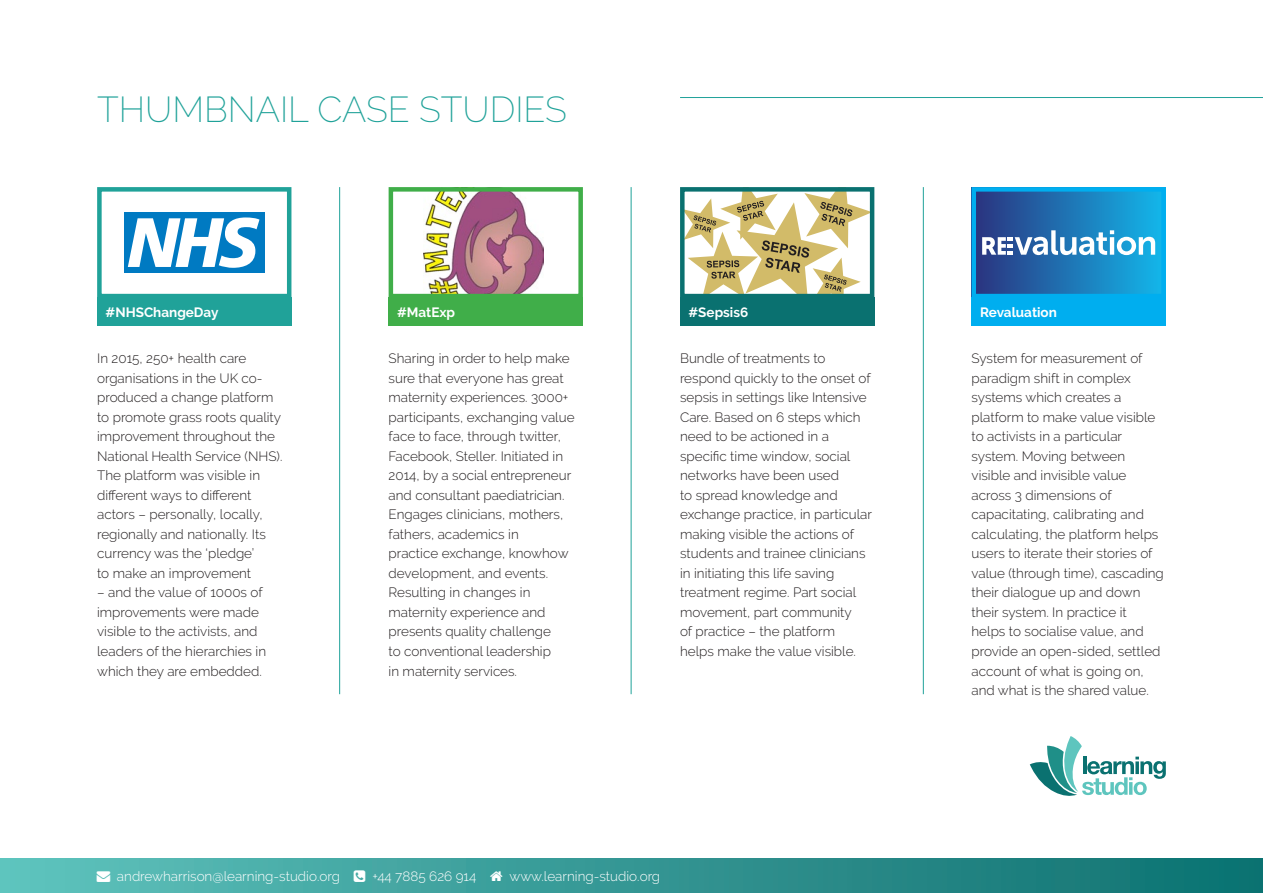
<style>
.page{position:relative;width:1263px;height:893px;background:#fff}
.page>*{position:absolute;margin:0;border:0;box-sizing:border-box;transform-origin:0 0}
.Section_Titles{font:200 36px "Raleway";color:#20a299}
.t1{font:300 13.5px/19.5px "Raleway";color:#231f20}
.t2{font:300 13.5px "Raleway";color:#fff}
.Blocky_titles{font:700 13.5px "Raleway";color:#fff}
</style>
<div class="page">
<div style="left:0;top:859px;width:1263px;height:34px;background:linear-gradient(to right,#5fc1bc,#0c6f6f)"></div>
<svg style="left:1030px;top:736px;width:136px;height:60px"></svg>
<div style="left:971px;top:187px;width:195px;height:111px;background:linear-gradient(to right,#2b317d,#13b9ec)"></div>
<svg style="left:982px;top:230px;width:173px;height:25px"></svg>
<div style="left:971px;top:187px;width:195px;height:111px;border:4px solid #00aeef"></div>
<div style="left:124px;top:212px;width:141px;height:61px;background:#007ac2"></div>
<svg style="left:128px;top:217px;width:131px;height:51px"></svg>
<div style="left:97px;top:187px;width:194px;height:111px;border:4px solid #20a299"></div>
<img style="left:423px;top:192px;width:121px;height:101px">
<div style="left:389px;top:187px;width:194px;height:111px;border:4px solid #40ae49"></div>
<svg style="left:685px;top:192px;width:184px;height:101px"></svg>
<div style="left:680px;top:187px;width:194px;height:111px;border:4px solid #0a7170"></div>
<div style="left:97px;top:297px;width:194px;height:29px;background:#20a299"></div>
<div style="left:389px;top:297px;width:194px;height:29px;background:#40ae49"></div>
<div style="left:680px;top:297px;width:194px;height:29px;background:#0a7170"></div>
<div style="left:971px;top:297px;width:195px;height:29px;background:#00aeef"></div>
<hr style="left:680px;top:97px;width:583px;height:1px;background:#20a299">
<hr style="left:339px;top:187px;width:1px;height:507px;background:#20a299">
<hr style="left:631px;top:187px;width:1px;height:507px;background:#20a299">
<hr style="left:923px;top:187px;width:1px;height:507px;background:#20a299">
<svg style="left:354px;top:870px;width:11px;height:12px"></svg>
<svg style="left:490px;top:871px;width:13px;height:10px"></svg>
<p class="Section_Titles" style="left:97px;top:88px;width:471px">THUMBNAIL CASE STUDIES</p>
<p class="Blocky_titles" style="left:106px;top:305px;width:114px">#NHSChangeDay</p>
<p class="t1" style="left:97px;top:349px;width:187px">In 2015, 250+ health care organisations in the UK co&shy;produced a change platform to promote grass roots quality improvement throughout the<br>National Health Service (NHS).<br>The platform was visible in different ways to different actors – personally, locally, regionally and nationally. Its currency was the ‘pledge’<br>to make an improvement</p>
<p class="t1" style="left:97px;top:583px;width:170px">– and the value of 1000s of improvements were made visible to the activists, and leaders of the hierarchies in which they are embedded.</p>
<p class="Blocky_titles" style="left:397px;top:305px;width:60px">#MatExp</p>
<p class="t1" style="left:389px;top:349px;width:187px">Sharing in order to help make sure that everyone has great maternity experiences. 3000+ participants, exchanging value face to face, through twitter,<br>Facebook, Steller. Initiated in<br>2014, by a social entrepreneur and consultant paediatrician.<br>Engages clinicians, mothers, fathers, academics in<br>practice exchange, knowhow development, and events.<br>Resulting in changes in maternity experience and presents quality challenge<br>to conventional leadership<br>in maternity services.</p>
<p class="Blocky_titles" style="left:688px;top:305px;width:61px">#Sepsis6</p>
<p class="t1" style="left:680px;top:349px;width:194px">Bundle of treatments to respond quickly to the onset of sepsis in settings like Intensive<br>Care. Based on 6 steps which need to be actioned in a specific time window, social networks have been used<br>to spread knowledge and exchange practice, in particular making visible the actions of students and trainee clinicians in initiating this life saving treatment regime. Part social movement, part community<br>of practice – the platform helps make the value visible.</p>
<p class="t2" style="left:97px;top:869px;width:245px">→ andrewharrison@learning-studio.org</p>
<p class="t2" style="left:372px;top:869px;width:106px">+44 7885 626 914</p>
<p class="t2" style="left:509px;top:869px;width:152px">www.learning-studio.org</p>
<p class="Blocky_titles" style="left:980px;top:305px;width:78px">Revaluation</p>
<p class="t1" style="left:971px;top:349px;width:194px">System for measurement of paradigm shift in complex systems which creates a platform to make value visible to activists in a particular system. Moving between visible and invisible value across 3 dimensions of capacitating, calibrating and calculating, the platform helps users to iterate their stories of value (through time), cascading their dialogue up and down their system. In practice it helps to socialise value, and provide an open-sided, settled account of what is going on, and what is the shared value.</p>
</div>
